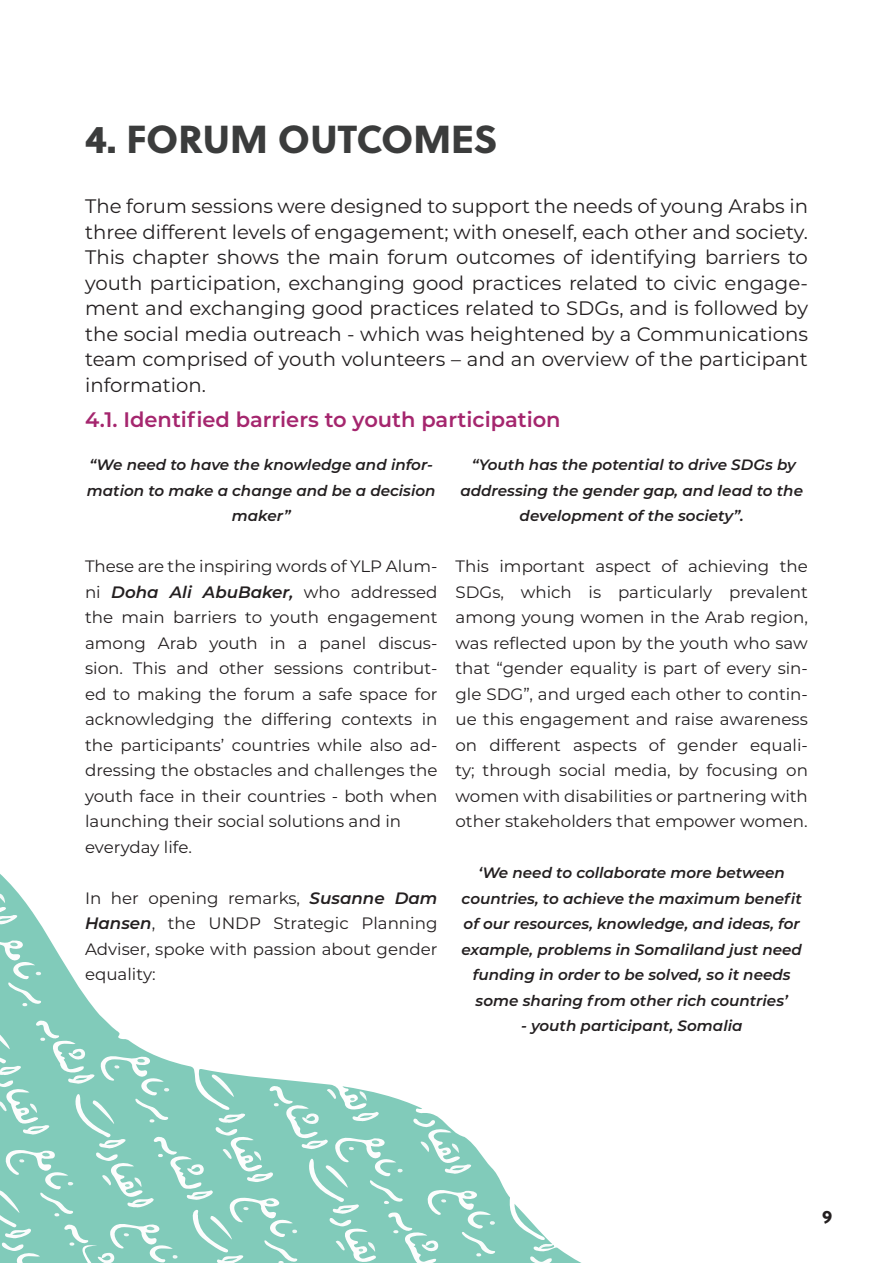
<style>
.page{position:relative;width:893px;height:1263px;background:#fff}
.page>*{position:absolute;margin:0;border:0;box-sizing:border-box;transform-origin:0 0}
.t1{font:39px "Soleil Xb";color:#3b3c3c}
.t2{font:600 21px "Montserrat";color:#a5266e}
.t3{font:19.5px/25.5px "Montserrat";color:#231f20;text-align:justify}
.t4{font:18px "Soleil Xb";color:#231f20}
.t5{font:16.5px/25.5px "Montserrat";color:#231f20;text-align:justify}
.t6{font:italic 600 15px/25.5px "Montserrat";color:#231f20;text-align:center}
.s1{font-weight:600;font-style:italic}
</style>
<div class="page">
<svg style="left:0;top:874px;width:582px;height:389px"></svg>
<svg style="left:540px;top:1243px;width:18px;height:6px"></svg>
<svg style="left:528px;top:1256px;width:26px;height:7px"></svg>
<svg style="left:0;top:875px;width:26px;height:51px"></svg>
<svg style="left:0;top:938px;width:496px;height:325px"></svg>
<h1 class="t1" style="left:85px;top:109px;width:414px">4. FORUM OUTCOMES</h1>
<p class="t3" style="left:85px;top:193px;width:724px">The forum sessions were designed to support the needs of young Arabs in three different levels of engagement; with oneself, each other and society.<br>This chapter shows the main forum outcomes of identifying barriers to youth participation, exchanging good practices related to civic engage&shy;ment and exchanging good practices related to SDGs, and is followed by the social media outreach - which was heightened by a Communications team comprised of youth volunteers – and an overview of the participant information.</p>
<p class="t2" style="left:85px;top:405px;width:477px">4.1. Identified barriers to youth participation</p>
<p class="t6" style="left:87px;top:452px;width:350px">“We need to have the knowledge and infor&shy;mation to make a change and be a decision maker”</p>
<p class="t5" style="left:85px;top:553px;width:354px;text-align:left">These are the inspiring words of YLP Alum&shy;ni <span class="s1">Doha Ali AbuBaker,</span> who addressed the main barriers to youth engagement among Arab youth in a panel discus&shy;sion. This and other sessions contribut&shy;ed to making the forum a safe space for acknowledging the differing contexts in the participants’ countries while also ad&shy;dressing the obstacles and challenges the youth face in their countries - both when launching their social solutions and in everyday life.</p>
<p class="t5" style="left:85px;top:885px;width:354px">In her opening remarks, <span class="s1">Susanne Dam Hansen</span>, the UNDP Strategic Planning Adviser, spoke with passion about gender equality:</p>
<p class="t6" style="left:460px;top:452px;width:344px">“Youth has the potential to drive SDGs by addressing the gender gap, and lead to the development of the society”.</p>
<p class="t5" style="left:455px;top:553px;width:354px">This important aspect of achieving the SDGs, which is particularly prevalent among young women in the Arab region, was reflected upon by the youth who saw that “gender equality is part of every sin&shy;gle SDG”, and urged each other to contin&shy;ue this engagement and raise awareness on different aspects of gender equali&shy;ty; through social media, by focusing on women with disabilities or partnering with other stakeholders that empower women.</p>
<p class="t6" style="left:461px;top:860px;width:342px">‘We need to collaborate more between countries, to achieve the maximum benefit of our resources, knowledge, and ideas, for example, problems in Somaliland just need funding in order to be solved, so it needs some sharing from other rich countries’</p>
<p class="t6" style="left:521px;top:1013px;width:223px">- youth participant, Somalia</p>
<p class="t4" style="left:822px;top:1202px;width:12px">9</p>
</div>
